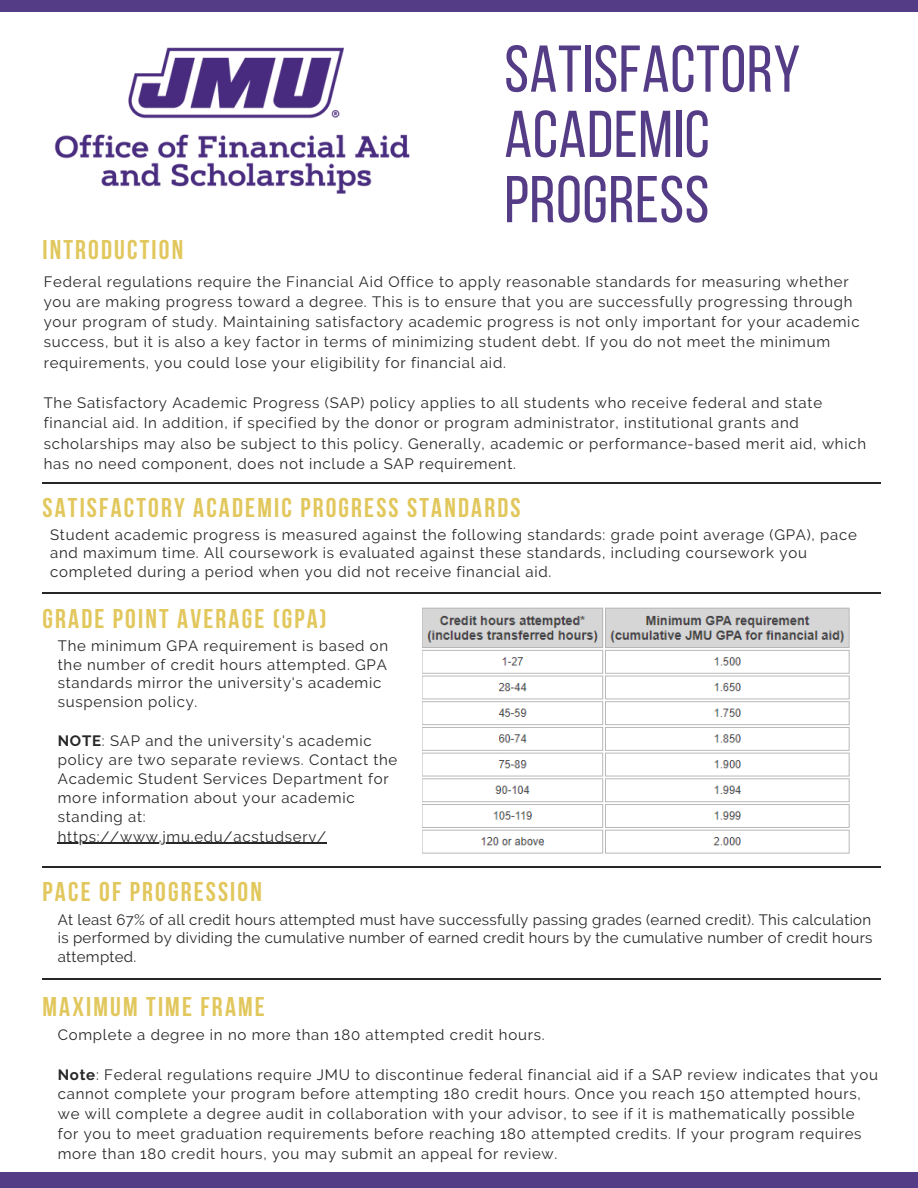
<style>
.page{position:relative;width:918px;height:1188px;background:#fff}
.page>*{position:absolute;margin:0;border:0;box-sizing:border-box;transform-origin:0 0}
.t1{font:66px/65.2px "Bebas Neue";letter-spacing:.01em;color:#553c86}
.t2{font:700 27px "Bebas Neue";letter-spacing:.08em;color:#e1c75c}
.t3{font:15px/20.2px "Raleway";letter-spacing:.05em;color:#272727}
.s1{font-weight:700}
</style>
<div class="page">
<div style="left:0;top:0;width:918px;height:12px;background:#553c86"></div>
<div style="left:0;top:1172px;width:918px;height:16px;background:#553c86"></div>
<hr style="left:43px;top:482px;width:838px;height:1px;background:#272727">
<img style="left:54px;top:47px;width:356px;height:147px">
<hr style="left:43px;top:593px;width:838px;height:1px;background:#272727">
<hr style="left:43px;top:866px;width:838px;height:1px;background:#272727">
<img style="left:422px;top:607px;width:428px;height:247px">
<hr style="left:43px;top:978px;width:838px;height:1px;background:#272727">
<hr style="left:58px;top:843px;width:269px;height:1px;background:#272727">
<p class="t1" style="left:504px;top:43px;width:297px">SATISFACTORY<br>ACADEMIC<br>PROGRESS</p>
<p class="t2" style="left:43px;top:239px;width:142px">INTRODUCTION</p>
<p class="t3" style="left:44px;top:271px;width:817px">Federal regulations require the Financial Aid Office to apply reasonable standards for measuring whether you are making progress toward a degree. This is to ensure that you are successfully progressing through your program of study. Maintaining satisfactory academic progress is not only important for your academic success, but it is also a key factor in terms of minimizing student debt. If you do not meet the minimum requirements, you could lose your eligibility for financial aid.</p>
<p class="t3" style="left:44px;top:393px;width:824px">The Satisfactory Academic Progress (SAP) policy applies to all students who receive federal and state financial aid. In addition, if specified by the donor or program administrator, institutional grants and scholarships may also be subject to this policy. Generally, academic or performance-based merit aid, which has no need component, does not include a SAP requirement.</p>
<p class="t2" style="left:43px;top:496px;width:480px">SATISFACTORY ACADEMIC PROGRESS STANDARDS</p>
<p class="t3" style="left:50px;top:525px;width:808px;line-height:18.6px">Student academic progress is measured against the following standards: grade point average (GPA), pace and maximum time. All coursework is evaluated against these standards, including coursework you completed during a period when you did not receive financial aid.</p>
<p class="t2" style="left:43px;top:607px;width:286px">GRADE POINT AVERAGE (GPA)</p>
<p class="t3" style="left:58px;top:637px;width:332px;line-height:18.6px">The minimum GPA requirement is based on the number of credit hours attempted. GPA standards mirror the university's academic suspension policy.</p>
<p class="t3" style="left:58px;top:731px;width:341px;line-height:19.2px"><span class="s1">NOTE</span>: SAP and the university's academic policy are two separate reviews. Contact the Academic Student Services Department for more information about your academic standing at: https://www.jmu.edu/acstudserv/</p>
<p class="t2" style="left:43px;top:881px;width:221px">PACE OF PROGRESSION</p>
<p class="t3" style="left:58px;top:910px;width:816px;line-height:18.6px;text-align:justify">At least 67% of all credit hours attempted must have successfully passing grades (earned credit). This calculation is performed by dividing the cumulative number of earned credit hours by the cumulative number of credit hours attempted.</p>
<p class="t2" style="left:43px;top:996px;width:224px">MAXIMUM TIME FRAME</p>
<p class="t3" style="left:58px;top:1025px;width:488px">Complete a degree in no more than 180 attempted credit hours.</p>
<p class="t3" style="left:58px;top:1064px;width:822px;line-height:19.8px"><span class="s1">Note</span>: Federal regulations require JMU to discontinue federal financial aid if a SAP review indicates that you cannot complete your program before attempting 180 credit hours. Once you reach 150 attempted hours, we will complete a degree audit in collaboration with your advisor, to see if it is mathematically possible for you to meet graduation requirements before reaching 180 attempted credits. If your program requires more than 180 credit hours, you may submit an appeal for review.</p>
</div>
